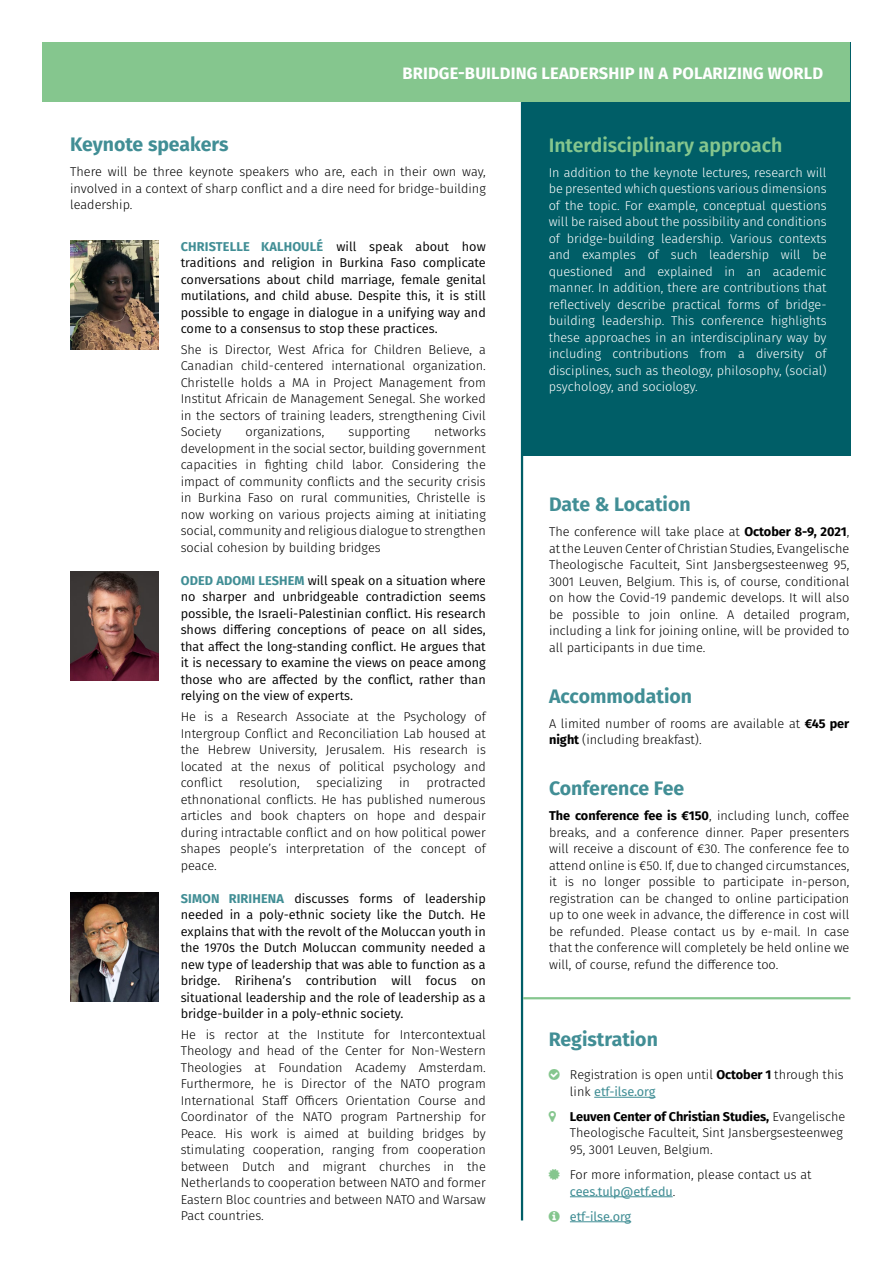
<style>
.page{position:relative;width:893px;height:1263px;background:#fff}
.page>*{position:absolute;margin:0;border:0;box-sizing:border-box;transform-origin:0 0}
.t1{font:700 19.5px "Fira Sans";color:#418e95}
.t2{font:600 19.5px "Fira Sans";color:#85c68e}
.t3{font:700 16.5px "Fira Sans";letter-spacing:.01em;color:#fff}
.t4{font:300 12.75px/16.5px "Fira Sans";color:#000;text-align:justify}
.t5{font:12.75px/16.5px "Fira Sans";color:#000;text-align:justify}
.t6{font:300 12.75px/16.5px "Fira Sans";color:#fff;text-align:justify}
.t7{font:12.75px "Fira Sans";letter-spacing:-.01em;color:#418e95}
.s1{font-weight:700;color:#418e95}
.s2{font-weight:700}
.s3{font-weight:400;color:#418e95}
</style>
<div class="page">
<div style="left:522px;top:43px;width:328px;height:413px;background:#005e67"></div>
<div style="left:43px;top:43px;width:807px;height:59px;background:#85c68e"></div>
<hr style="left:521px;top:102px;width:2px;height:1118px;background:#005e67">
<hr style="left:523px;top:997px;width:327px;height:2px;background:#85c68e">
<img style="left:70px;top:240px;width:89px;height:109px">
<img style="left:70px;top:571px;width:89px;height:109px">
<img style="left:70px;top:892px;width:89px;height:109px">
<hr style="left:594px;top:1097px;width:61px;height:1px;background:#418e95">
<hr style="left:570px;top:1196px;width:103px;height:1px;background:#418e95">
<hr style="left:570px;top:1221px;width:61px;height:1px;background:#418e95">
<p class="t3" style="left:402px;top:60px;width:422px">BRIDGE-BUILDING LEADERSHIP IN A POLARIZING WORLD</p>
<h1 class="t2" style="left:549px;top:129px;width:235px">Interdisciplinary approach</h1>
<p class="t6" style="left:549px;top:164px;width:279px">In addition to the keynote lectures, research will be presented which questions various dimensions of the topic. For example, conceptual questions will be raised about the possibility and conditions of bridge-building leadership. Various contexts and examples of such leadership will be questioned and explained in an academic manner. In addition, there are contributions that reflectively describe practical forms of bridge&shy;building leadership. This conference highlights these approaches in an interdisciplinary way by including contributions from a diversity of disciplines, such as theology, philosophy, (social) psychology, and sociology.</p>
<h1 class="t1" style="left:70px;top:128px;width:160px">Keynote speakers</h1>
<p class="t4" style="left:70px;top:163px;width:417px">There will be three keynote speakers who are, each in their own way, involved in a context of sharp conflict and a dire need for bridge-building leadership.</p>
<p class="t5" style="left:181px;top:238px;width:307px"><span class="s1">CHRISTELLE KALHOULÉ</span> will speak about how traditions and religion in Burkina Faso complicate conversations about child marriage, female genital mutilations, and child abuse. Despite this, it is still possible to engage in dialogue in a unifying way and come to a consensus to stop these practices.</p>
<p class="t4" style="left:181px;top:341px;width:307px">She is Director, West Africa for Children Believe, a Canadian child-centered international organization.<br>Christelle holds a MA in Project Management from Institut Africain de Management Senegal. She worked in the sectors of training leaders, strengthening Civil Society</p>
<p class="t4" style="left:246px;top:424px;width:80px">organizations,</p>
<p class="t4" style="left:349px;top:424px;width:63px">supporting</p>
<p class="t4" style="left:181px;top:424px;width:307px;text-indent:254px">networks development in the social sector, building government capacities in fighting child labor. Considering the impact of community conflicts and the security crisis in Burkina Faso on rural communities, Christelle is now working on various projects aiming at initiating social, community and religious dialogue to strengthen social cohesion by building bridges</p>
<p class="t5" style="left:181px;top:572px;width:307px"><span class="s1">ODED ADOMI LESHEM</span> will speak on a situation where no sharper and unbridgeable contradiction seems possible, the Israeli-Palestinian conflict. His research shows differing conceptions of peace on all sides, that affect the long-standing conflict. He argues that it is necessary to examine the views on peace among those who are affected by the conflict, rather than relying on the view of experts.</p>
<p class="t4" style="left:181px;top:708px;width:307px">He is a Research Associate at the Psychology of Intergroup Conflict and Reconciliation Lab housed at the Hebrew University, Jerusalem. His research is located at the nexus of political psychology and conflict</p>
<h1 class="t1" style="left:549px;top:488px;width:143px">Date &amp; Location</h1>
<p class="t4" style="left:549px;top:523px;width:302px">The conference will take place at <span class="s2">October 8-9, 2021</span>, at the Leuven Center of Christian Studies, Evangelische Theologische Faculteit, Sint Jansbergsesteenweg 95, 3001 Leuven, Belgium. This is, of course, conditional on how the Covid-19 pandemic develops. It will also be possible to join online. A detailed program, including a link for joining online, will be provided to all participants in due time.</p>
<h1 class="t1" style="left:549px;top:679px;width:144px">Accommodation</h1>
<p class="t4" style="left:549px;top:715px;width:302px">A limited number of rooms are available at <span class="s2">€45 per night</span> (including breakfast).</p>
<h1 class="t1" style="left:549px;top:772px;width:137px">Conference Fee</h1>
<p class="t4" style="left:549px;top:807px;width:302px"><span class="s2">The conference fee is €150</span>, including lunch, coffee breaks, and a conference dinner. Paper presenters will receive a discount of €30. The conference fee to attend online is €50. If, due to changed circumstances, it is no longer possible to participate in-person, registration can be changed to online participation up to one week in advance, the difference in cost will be refunded. Please contact us by e-mail. In case that the conference will completely be held online we will, of course, refund the difference too.</p>
<p class="t4" style="left:239px;top:774px;width:62px">resolution,</p>
<p class="t4" style="left:317px;top:774px;width:67px">specializing</p>
<p class="t4" style="left:399px;top:774px;width:12px">in</p>
<p class="t4" style="left:181px;top:774px;width:307px;text-indent:246px">protracted ethnonational conflicts. He has published numerous articles and book chapters on hope and despair during intractable conflict and on how political power shapes people’s interpretation of the concept of peace.</p>
<p class="t5" style="left:181px;top:890px;width:307px"><span class="s1">SIMON RIRIHENA</span> discusses forms of leadership needed in a poly-ethnic society like the Dutch. He explains that with the revolt of the Moluccan youth in the 1970s the Dutch Moluccan community needed a new type of leadership that was able to function as a bridge. Ririhena’s contribution will focus on situational leadership and the role of leadership as a bridge-builder in a poly-ethnic society.</p>
<p class="t4" style="left:181px;top:1026px;width:307px">He is rector at the Institute for Intercontextual Theology and head of the Center for Non-Western Theologies at Foundation Academy Amsterdam.<br>Furthermore, he is Director of the NATO program International Staff Officers Orientation Course and Coordinator of the NATO program Partnership for Peace. His work is aimed at building bridges by stimulating cooperation, ranging from cooperation between Dutch and migrant churches in the Netherlands to cooperation between NATO and former Eastern Bloc countries and between NATO and Warsaw Pact countries.</p>
<h1 class="t1" style="left:549px;top:1023px;width:111px">Registration</h1>
<p class="t4" style="left:570px;top:1067px;width:275px">Registration is open until <span class="s2">October 1</span> through this link <span class="s3">etf-ilse.org</span></p>
<p class="t4" style="left:570px;top:1108px;width:277px;text-align:left"><span class="s2">Leuven Center of Christian Studies,</span> Evangelische<br>Theologische Faculteit, Sint Jansbergsesteenweg<br>95, 3001 Leuven, Belgium.</p>
<p class="t4" style="left:570px;top:1166px;width:243px">For more information, please contact us at <span class="s3">cees.tulp@etf.edu</span>.</p>
<p class="t7" style="left:570px;top:1206px;width:63px">etf-ilse.org</p>
</div>
